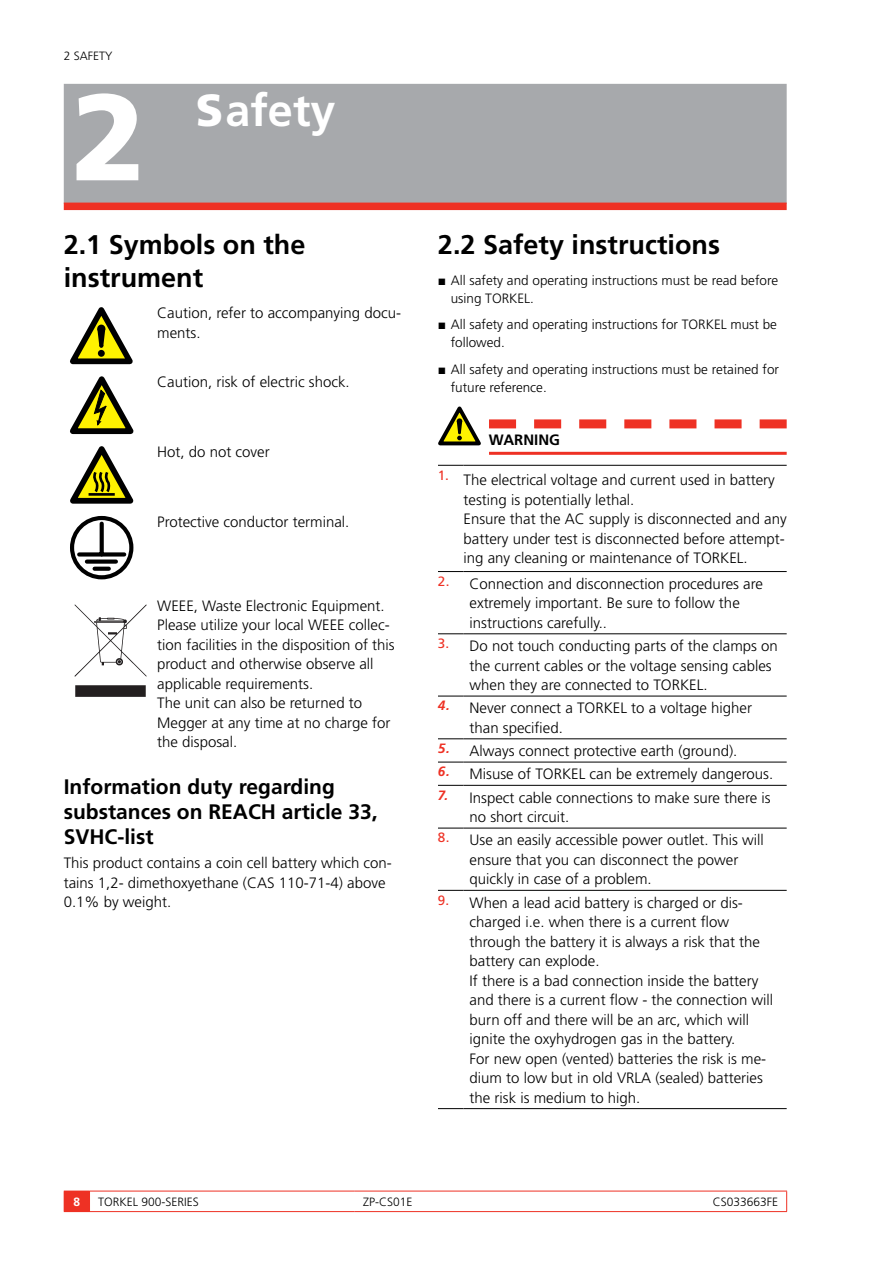
<style>
.page{position:relative;width:893px;height:1263px;background:#fff}
.page>*{position:absolute;margin:0;border:0;box-sizing:border-box;transform-origin:0 0}
.t1{font:900 122.4px "Frutiger LT Std";color:#fff}
.t2{font:700 45px "Frutiger LT Std";color:#fff}
.t3{font:700 27px/32.4px "Frutiger LT Std";color:#000}
.t4{font:700 21px/25.2px "Frutiger LT Std";color:#000}
.t5{font:300 15px/19.5px "Frutiger LT Std";color:#000}
.t6{font:700 15px "Frutiger LT Std";color:#000}
.t7{font:300 13.5px/18px "Frutiger LT Std";color:#000}
.t8{font:300 12px "Frutiger LT Std";color:#000}
.t9{font:700 12px "Frutiger LT Std";color:#fff}
.s1{font-weight:900}
</style>
<div class="page">
<svg style="left:64px;top:1191px;width:26px;height:21px"></svg>
<hr style="left:90px;top:1191px;width:265px;height:1px;background:#ee3124">
<hr style="left:90px;top:1211px;width:265px;height:1px;background:#ee3124">
<hr style="left:355px;top:1191px;width:265px;height:1px;background:#ee3124">
<hr style="left:355px;top:1211px;width:265px;height:1px;background:#ee3124">
<hr style="left:620px;top:1191px;width:167px;height:1px;background:#ee3124">
<svg style="left:786px;top:1191px;width:1px;height:20px"></svg>
<hr style="left:620px;top:1211px;width:167px;height:1px;background:#ee3124">
<div style="left:64px;top:84px;width:723px;height:120px;background:#a7a9ac"></div>
<div style="left:64px;top:203px;width:723px;height:7px;background:#ee3124"></div>
<svg style="left:70px;top:307px;width:63px;height:57px"></svg>
<svg style="left:70px;top:376px;width:64px;height:58px"></svg>
<svg style="left:70px;top:446px;width:64px;height:58px"></svg>
<svg style="left:70px;top:516px;width:64px;height:63px"></svg>
<img style="left:74px;top:604px;width:73px;height:93px">
<svg style="left:438px;top:465px;width:25px;height:1px"></svg>
<hr style="left:463px;top:465px;width:324px;height:1px;background:#000">
<svg style="left:438px;top:633px;width:25px;height:1px"></svg>
<hr style="left:463px;top:633px;width:324px;height:1px;background:#000">
<svg style="left:438px;top:696px;width:25px;height:1px"></svg>
<hr style="left:463px;top:696px;width:324px;height:1px;background:#000">
<svg style="left:438px;top:738px;width:25px;height:1px"></svg>
<hr style="left:463px;top:738px;width:324px;height:1px;background:#000">
<svg style="left:438px;top:762px;width:25px;height:1px"></svg>
<hr style="left:463px;top:762px;width:324px;height:1px;background:#000">
<svg style="left:438px;top:785px;width:25px;height:1px"></svg>
<hr style="left:463px;top:785px;width:324px;height:1px;background:#000">
<svg style="left:438px;top:828px;width:25px;height:1px"></svg>
<hr style="left:463px;top:828px;width:324px;height:1px;background:#000">
<svg style="left:438px;top:890px;width:25px;height:1px"></svg>
<hr style="left:463px;top:890px;width:324px;height:1px;background:#000">
<svg style="left:438px;top:1108px;width:25px;height:1px"></svg>
<hr style="left:463px;top:1108px;width:324px;height:1px;background:#000">
<svg style="left:438px;top:571px;width:25px;height:1px"></svg>
<hr style="left:463px;top:571px;width:324px;height:1px;background:#000">
<svg style="left:489px;top:419px;width:298px;height:9px"></svg>
<hr style="left:489px;top:452px;width:298px;height:3px;background:#ee3124">
<svg style="left:438px;top:406px;width:43px;height:39px"></svg>
<p class="t8" style="left:64px;top:49px;width:24px">2 Safety</p>
<h1 class="t1" style="left:71px;top:64px;width:76px">2</h1>
<h2 class="t2" style="left:196px;top:84px;width:141px"><span class="s1">S</span>afety</h2>
<h3 class="t3" style="left:64px;top:229px;width:243px">2.1 Symbols on the instrument</h3>
<p class="t5" style="left:157px;top:304px;width:245px">Caution, refer to accompanying docu&shy;ments.</p>
<p class="t5" style="left:157px;top:373px;width:194px">Caution, risk of electric shock.</p>
<p class="t5" style="left:157px;top:443px;width:114px">Hot, do not cover</p>
<p class="t5" style="left:157px;top:512px;width:194px">Protective conductor terminal.</p>
<p class="t5" style="left:157px;top:596px;width:239px">WEEE, Waste Electronic Equipment.<br>Please utilize your local WEEE collec&shy;tion facilities in the disposition of this product and otherwise observe all applicable requirements.<br>The unit can also be returned to<br>Megger at any time at no charge for the disposal.</p>
<h3 class="t4" style="left:64px;top:774px;width:315px">Information duty regarding substances on REACH article 33,<br>SVHC-list</h3>
<p class="t5" style="left:64px;top:853px;width:330px">This product contains a coin cell battery which con&shy;tains 1,2- dimethoxyethane (CAS 110-71-4) above<br>0.1% by weight.</p>
<h3 class="t3" style="left:438px;top:229px;width:284px">2.2 Safety instructions</h3>
<p class="t7" style="left:451px;top:271px;width:329px;text-indent:-13px">▪ All safety and operating instructions must be read before using TORKEL.</p>
<p class="t7" style="left:451px;top:316px;width:328px;text-indent:-13px">▪ All safety and operating instructions for TORKEL must be followed.</p>
<p class="t7" style="left:451px;top:360px;width:330px;text-indent:-13px">▪ All safety and operating instructions must be retained for future reference.</p>
<p class="t6" style="left:489px;top:431px;width:73px">WARNING</p>
<p class="t5" style="left:463px;top:470px;width:325px;text-indent:-26px"><sup>1.</sup> The electrical voltage and current used in battery testing is potentially lethal.<br>Ensure that the AC supply is disconnected and any battery under test is disconnected before attempt&shy;ing any cleaning or maintenance of TORKEL.</p>
<p class="t5" style="left:469px;top:574px;width:295px;text-indent:-32px"><sup>2.</sup> Connection and disconnection procedures are extremely important. Be sure to follow the instructions carefully..</p>
<p class="t5" style="left:469px;top:636px;width:310px;text-indent:-32px"><sup>3.</sup> Do not touch conducting parts of the clamps on the current cables or the voltage sensing cables when they are connected to TORKEL.</p>
<p class="t5" style="left:469px;top:699px;width:284px;text-indent:-32px"><sup>4.</sup> Never connect a TORKEL to a voltage higher than specified.</p>
<p class="t5" style="left:438px;top:741px;width:301px"><sup>5.</sup> Always connect protective earth (ground).</p>
<p class="t5" style="left:438px;top:765px;width:337px"><sup>6.</sup> Misuse of TORKEL can be extremely dangerous.</p>
<p class="t5" style="left:469px;top:788px;width:303px;text-indent:-32px"><sup>7.</sup> Inspect cable connections to make sure there is no short circuit.</p>
<p class="t5" style="left:469px;top:831px;width:296px;text-indent:-32px"><sup>8.</sup> Use an easily accessible power outlet. This will ensure that you can disconnect the power quickly in case of a problem.</p>
<p class="t5" style="left:469px;top:893px;width:305px;text-indent:-32px"><sup>9.</sup> When a lead acid battery is charged or dis&shy;charged i.e. when there is a current flow through the battery it is always a risk that the battery can explode.<br>If there is a bad connection inside the battery and there is a current flow - the connection will burn off and there will be an arc, which will ignite the oxyhydrogen gas in the battery.<br>For new open (vented) batteries the risk is me&shy;dium to low but in old VRLA (sealed) batteries the risk is medium to high.</p>
<p class="t9" style="left:73px;top:1194px;width:8px">8</p>
<p class="t8" style="left:98px;top:1195px;width:95px">TORKEL 900-series</p>
<p class="t8" style="left:363px;top:1195px;width:51px">ZP-CS01E</p>
<p class="t8" style="left:713px;top:1195px;width:67px">CS033663FE</p>
</div>
